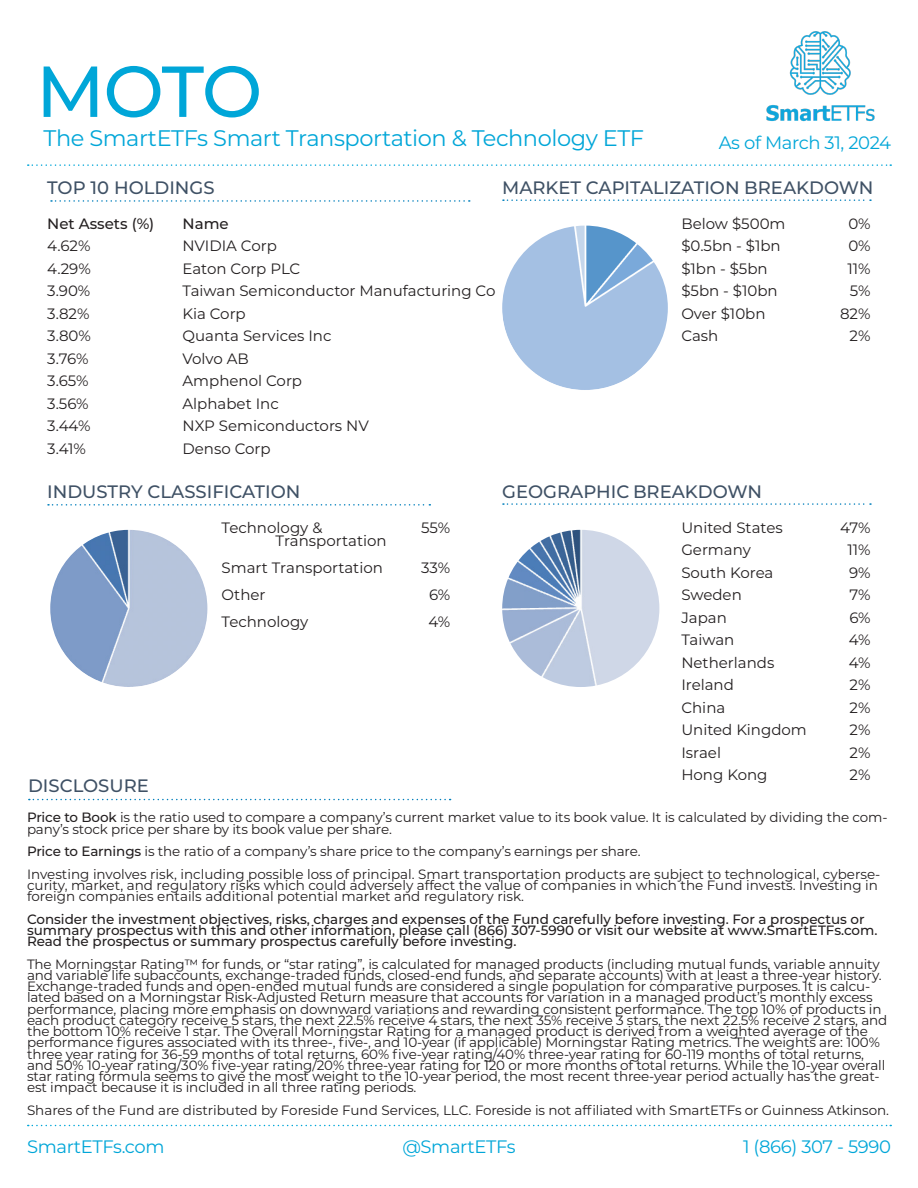
<style>
.page{position:relative;width:918px;height:1188px;background:#fff}
.page>*{position:absolute;margin:0;border:0;box-sizing:border-box;transform-origin:0 0}
.t1{font:500 72px "Montserrat";color:#00a6d8}
.t2{font:22.5px "Montserrat";letter-spacing:-.02em;color:#00a6d8}
.t3{font:500 18px "Montserrat";color:#3f5165}
.t4{font:18px "Montserrat";letter-spacing:-.02em;color:#00a6d8}
.t5{font:15px "Montserrat";color:#231f20}
.t6{font:500 15px "Montserrat";color:#231f20}
.t7{font:13.5px/11.2px "Montserrat";letter-spacing:-.01em;color:#231f20}
.t8{font:500 13.5px/11.2px "Montserrat";color:#231f20}
.s1{font-weight:500}
</style>
<div class="page">
<svg style="left:28px;top:1125px;width:863px;height:1px"></svg>
<img style="left:766px;top:31px;width:109px;height:91px">
<svg style="left:28px;top:164px;width:863px;height:2px"></svg>
<svg style="left:51px;top:200px;width:419px;height:2px"></svg>
<svg style="left:503px;top:199px;width:368px;height:2px"></svg>
<svg style="left:503px;top:503px;width:368px;height:2px"></svg>
<svg style="left:29px;top:799px;width:422px;height:1px"></svg>
<img style="left:502px;top:226px;width:166px;height:164px">
<img style="left:50px;top:530px;width:157px;height:157px;border-radius:79px">
<img style="left:502px;top:530px;width:157px;height:157px;border-radius:79px">
<svg style="left:48px;top:504px;width:382px;height:2px"></svg>
<p class="t1" style="left:36px;top:41px;width:228px">MOTO</p>
<p class="t2" style="left:44px;top:122px;width:602px">The SmartETFs Smart Transportation &amp; Technology ETF</p>
<h3 class="t4" style="left:719px;top:130px;width:174px">As of March 31, 2024</h3>
<p class="t3" style="left:47px;top:175px;width:169px">TOP 10 HOLDINGS</p>
<p class="t3" style="left:502px;top:175px;width:373px">MARKET CAPITALIZATION BREAKDOWN</p>
<p class="t6" style="left:47px;top:213px;width:108px">Net Assets (%)</p>
<p class="t5" style="left:47px;top:236px;width:45px">4.62%</p>
<p class="t5" style="left:47px;top:258px;width:45px">4.29%</p>
<p class="t5" style="left:47px;top:281px;width:45px">3.90%</p>
<p class="t5" style="left:47px;top:303px;width:44px">3.82%</p>
<p class="t5" style="left:47px;top:326px;width:45px">3.80%</p>
<p class="t5" style="left:47px;top:348px;width:43px">3.76%</p>
<p class="t5" style="left:47px;top:371px;width:43px">3.65%</p>
<p class="t5" style="left:47px;top:393px;width:43px">3.56%</p>
<p class="t5" style="left:47px;top:416px;width:45px">3.44%</p>
<p class="t5" style="left:47px;top:438px;width:40px">3.41%</p>
<p class="t6" style="left:183px;top:213px;width:48px">Name</p>
<p class="t5" style="left:183px;top:236px;width:96px">NVIDIA Corp</p>
<p class="t5" style="left:183px;top:258px;width:119px">Eaton Corp PLC</p>
<p class="t5" style="left:183px;top:281px;width:314px">Taiwan Semiconductor Manufacturing Co</p>
<p class="t5" style="left:183px;top:303px;width:65px">Kia Corp</p>
<p class="t5" style="left:183px;top:326px;width:151px">Quanta Services Inc</p>
<p class="t5" style="left:183px;top:348px;width:68px">Volvo AB</p>
<p class="t5" style="left:183px;top:371px;width:121px">Amphenol Corp</p>
<p class="t5" style="left:183px;top:393px;width:98px">Alphabet Inc</p>
<p class="t5" style="left:183px;top:416px;width:188px">NXP Semiconductors NV</p>
<p class="t5" style="left:183px;top:438px;width:90px">Denso Corp</p>
<p class="t5" style="left:681px;top:213px;width:106px">Below $500m</p>
<p class="t5" style="left:681px;top:236px;width:101px">$0.5bn - $1bn</p>
<p class="t5" style="left:681px;top:258px;width:88px">$1bn - $5bn</p>
<p class="t5" style="left:681px;top:281px;width:98px">$5bn - $10bn</p>
<p class="t5" style="left:681px;top:303px;width:86px">Over $10bn</p>
<p class="t5" style="left:681px;top:326px;width:39px">Cash</p>
<p class="t3" style="left:47px;top:479px;width:255px">INDUSTRY CLASSIFICATION</p>
<p class="t3" style="left:502px;top:479px;width:261px">GEOGRAPHIC BREAKDOWN</p>
<p class="t5" style="left:848px;top:213px;width:24px">0%</p>
<p class="t5" style="left:848px;top:236px;width:24px">0%</p>
<p class="t5" style="left:847px;top:258px;width:25px">11%</p>
<p class="t5" style="left:850px;top:281px;width:22px">5%</p>
<p class="t5" style="left:840px;top:303px;width:32px">82%</p>
<p class="t5" style="left:850px;top:326px;width:23px">2%</p>
<p class="t5" style="left:222px;top:517px;width:102px">Technology &amp;</p>
<p class="t5" style="left:276px;top:531px;width:113px">Transportation</p>
<p class="t5" style="left:222px;top:558px;width:163px">Smart Transportation</p>
<p class="t5" style="left:222px;top:585px;width:46px">Other</p>
<p class="t5" style="left:222px;top:612px;width:88px">Technology</p>
<p class="t5" style="left:681px;top:517px;width:103px">United States</p>
<p class="t5" style="left:681px;top:540px;width:71px">Germany</p>
<p class="t5" style="left:681px;top:562px;width:94px">South Korea</p>
<p class="t5" style="left:681px;top:585px;width:62px">Sweden</p>
<p class="t5" style="left:681px;top:607px;width:47px">Japan</p>
<p class="t5" style="left:681px;top:630px;width:55px">Taiwan</p>
<p class="t5" style="left:681px;top:652px;width:95px">Netherlands</p>
<p class="t5" style="left:681px;top:675px;width:54px">Ireland</p>
<p class="t5" style="left:681px;top:697px;width:45px">China</p>
<p class="t5" style="left:681px;top:720px;width:127px">United Kingdom</p>
<p class="t5" style="left:681px;top:742px;width:41px">Israel</p>
<p class="t5" style="left:681px;top:765px;width:88px">Hong Kong</p>
<p class="t5" style="left:840px;top:517px;width:32px">47%</p>
<p class="t5" style="left:847px;top:540px;width:25px">11%</p>
<p class="t5" style="left:849px;top:562px;width:23px">9%</p>
<p class="t5" style="left:849px;top:585px;width:23px">7%</p>
<p class="t5" style="left:849px;top:607px;width:23px">6%</p>
<p class="t5" style="left:849px;top:630px;width:23px">4%</p>
<p class="t5" style="left:849px;top:652px;width:23px">4%</p>
<p class="t5" style="left:850px;top:675px;width:23px">2%</p>
<p class="t5" style="left:850px;top:697px;width:23px">2%</p>
<p class="t5" style="left:850px;top:720px;width:23px">2%</p>
<p class="t5" style="left:850px;top:742px;width:23px">2%</p>
<p class="t5" style="left:850px;top:765px;width:23px">2%</p>
<p class="t7" style="left:27px;top:811px;width:862px"><span class="s1">Price to Book</span> is the ratio used to compare a company’s current market value to its book value. It is calculated by dividing the com&shy;pany’s stock price per share by its book value per share.</p>
<p class="t7" style="left:27px;top:845px;width:615px"><span class="s1">Price to Earnings</span> is the ratio of a company’s share price to the company’s earnings per share.</p>
<p class="t7" style="left:27px;top:868px;width:855px">Investing involves risk, including possible loss of principal. Smart transportation products are subject to technological, cyberse&shy;curity, market, and regulatory risks which could adversely affect the value of companies in which the Fund invests. Investing in foreign companies entails additional potential market and regulatory risk.</p>
<p class="t8" style="left:27px;top:913px;width:852px">Consider the investment objectives, risks, charges and expenses of the Fund carefully before investing. For a prospectus or summary prospectus with this and other information, please call (866) 307-5990 or visit our website at www.SmartETFs.com.<br>Read the prospectus or summary prospectus carefully before investing.</p>
<p class="t7" style="left:27px;top:958px;width:862px">The Morningstar Rating™ for funds, or “star rating”, is calculated for managed products (including mutual funds, variable annuity and variable life subaccounts, exchange-traded funds, closed-end funds, and separate accounts) with at least a three-year history.<br>Exchange-traded funds and open-ended mutual funds are considered a single population for comparative purposes. It is calcu&shy;lated based on a Morningstar Risk-Adjusted Return measure that accounts for variation in a managed product’s monthly excess performance, placing more emphasis on downward variations and rewarding consistent performance. The top 10% of products in each product category receive 5 stars, the next 22.5% receive 4 stars, the next 35% receive 3 stars, the next 22.5% receive 2 stars, and the bottom 10% receive 1 star. The Overall Morningstar Rating for a managed product is derived from a weighted average of the performance figures associated with its three-, five-, and 10-year (if applicable) Morningstar Rating metrics. The weights are: 100% three year rating for 36-59 months of total returns, 60% five-year rating/40% three-year rating for 60-119 months of total returns, and 50% 10-year rating/30% five-year rating/20% three-year rating for 120 or more months of total returns. While the 10-year overall star rating formula seems to give the most weight to the 10-year period, the most recent three-year period actually has the great&shy;est impact because it is included in all three rating periods.</p>
<p class="t7" style="left:27px;top:1104px;width:863px">Shares of the Fund are distributed by Foreside Fund Services, LLC. Foreside is not affiliated with SmartETFs or Guinness Atkinson.</p>
<p class="t5" style="left:421px;top:517px;width:31px">55%</p>
<p class="t5" style="left:421px;top:558px;width:31px">33%</p>
<p class="t5" style="left:429px;top:585px;width:23px">6%</p>
<p class="t5" style="left:428px;top:612px;width:23px">4%</p>
<p class="t3" style="left:28px;top:773px;width:122px">DISCLOSURE</p>
<h3 class="t4" style="left:27px;top:1134px;width:139px">SmartETFs.com</h3>
<h3 class="t4" style="left:402px;top:1134px;width:115px">@SmartETFs</h3>
<h3 class="t4" style="left:743px;top:1134px;width:149px">1 (866) 307 - 5990</h3>
</div>
